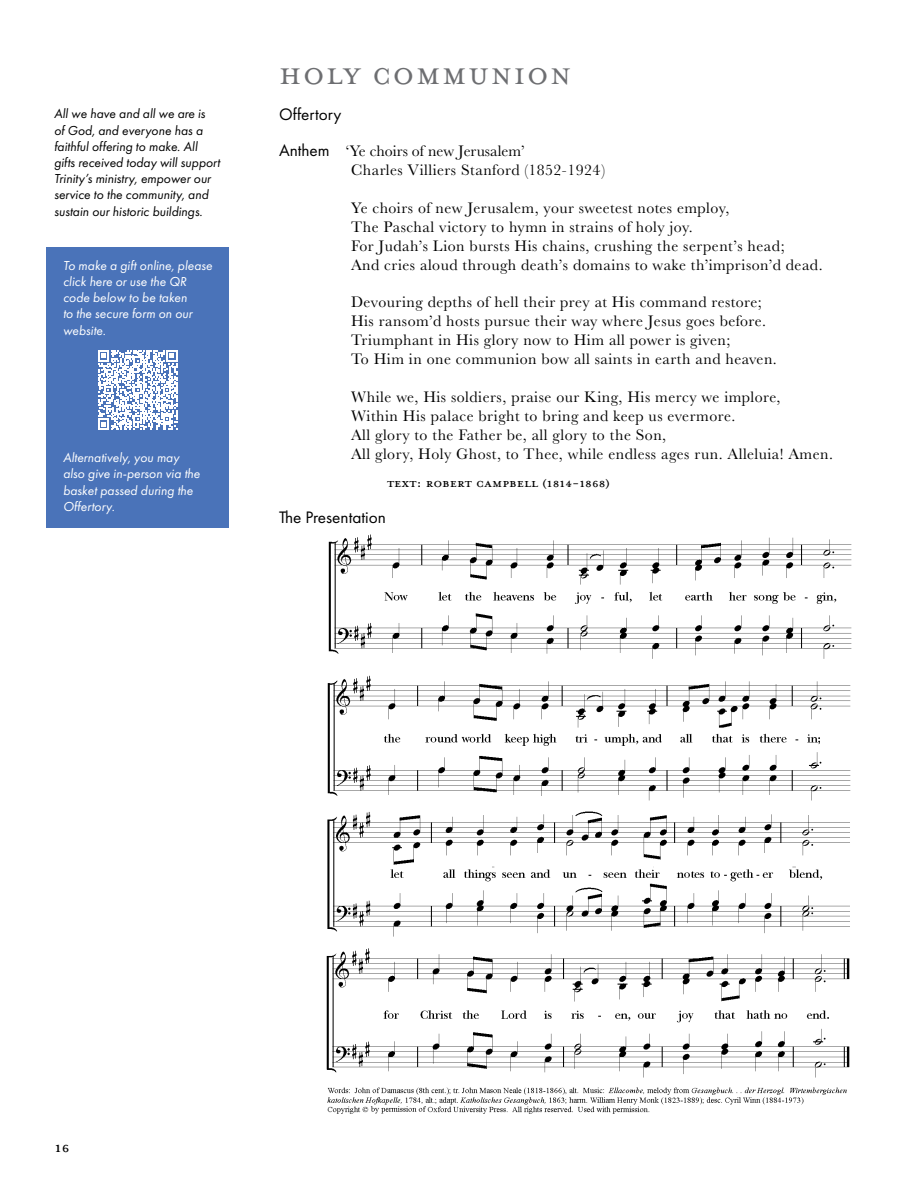
<style>
.page{position:relative;width:918px;height:1188px;background:#fff}
.page>*{position:absolute;margin:0;border:0;box-sizing:border-box;transform-origin:0 0}
.Big_Header_Petite_Ca{font:36px "Mrs Eaves Petite Caps OT";letter-spacing:.05em;color:#6d6e71}
.t1{font:21px "Mrs Eaves All Petite Caps OT";color:#000}
.Speaker_Text{font:18px "Mrs Eaves All Petite Caps OT";color:#000}
.Section_Header_FUTUR{font:17.25px "Futura PT";color:#000}
.Section_Header_FUTUR-2{font:15.75px "Baskerville No 2";letter-spacing:.03em;color:#000}
.Speaker_Text-2{font:15.75px "Baskerville No 2";letter-spacing:.03em;color:#000}
.Section_Header_FUTUR-3{font:15.75px "Baskerville No 2";color:#000}
.t2{font:italic 13.5px/16.2px "Futura PT";color:#000}
.t3{font:italic 13.5px/16.2px "Futura PT";color:#fff}
.s1{font-family:"Futura PT";font-size:17.25px}
</style>
<div class="page">
<div style="left:46px;top:248px;width:183px;height:280px;background:#4a73b9"></div>
<img style="left:326px;top:534px;width:526px;height:580px">
<svg style="left:98px;top:350px;width:80px;height:80px"></svg>
<p class="t2" style="left:54px;top:106px;width:168px">All we have and all we are is<br>of God, and everyone has a faithful offering to make. All gifts received today will support<br>Trinity’s ministry, empower our service to the community, and sustain our historic buildings.</p>
<p class="t3" style="left:63px;top:257px;width:151px">To make a gift online, please click here or use the QR code below to be taken<br>to the secure form on our website.</p>
<p class="t3" style="left:63px;top:449px;width:138px">Alternatively, you may also give in-person via the basket passed during the<br>Offertory.</p>
<p class="Big_Header_Petite_Ca" style="left:279px;top:54px;width:294px">HOLY COMMUNION</p>
<p class="Section_Header_FUTUR" style="left:279px;top:104px;width:64px">Offertory</p>
<p class="Section_Header_FUTUR-3" style="left:279px;top:142px;width:247px"><span class="s1">Anthem</span> ‘Ye choirs of new Jerusalem’</p>
<p class="Speaker_Text-2" style="left:351px;top:161px;width:256px">Charles Villiers Stanford (1852-1924)</p>
<p class="Section_Header_FUTUR-2" style="left:351px;top:199px;width:380px">Ye choirs of new Jerusalem, your sweetest notes employ,</p>
<p class="Section_Header_FUTUR-2" style="left:351px;top:218px;width:343px">The Paschal victory to hymn in strains of holy joy.</p>
<p class="Section_Header_FUTUR-2" style="left:351px;top:237px;width:435px">For Judah’s Lion bursts His chains, crushing the serpent’s head;</p>
<p class="Section_Header_FUTUR-2" style="left:351px;top:256px;width:473px">And cries aloud through death’s domains to wake th’imprison’d dead.</p>
<p class="Section_Header_FUTUR-2" style="left:351px;top:293px;width:412px">Devouring depths of hell their prey at His command restore;</p>
<p class="Section_Header_FUTUR-2" style="left:351px;top:312px;width:416px">His ransom’d hosts pursue their way where Jesus goes before.</p>
<p class="Section_Header_FUTUR-2" style="left:351px;top:331px;width:381px">Triumphant in His glory now to Him all power is given;</p>
<p class="Section_Header_FUTUR-2" style="left:351px;top:350px;width:427px">To Him in one communion bow all saints in earth and heaven.</p>
<p class="Section_Header_FUTUR-2" style="left:351px;top:388px;width:431px">While we, His soldiers, praise our King, His mercy we implore,</p>
<p class="Section_Header_FUTUR-2" style="left:351px;top:407px;width:386px">Within His palace bright to bring and keep us evermore.</p>
<p class="Section_Header_FUTUR-2" style="left:351px;top:426px;width:317px">All glory to the Father be, all glory to the Son,</p>
<p class="Section_Header_FUTUR-2" style="left:351px;top:445px;width:484px">All glory, Holy Ghost, to Thee, while endless ages run. Alleluia! Amen.</p>
<p class="Speaker_Text" style="left:387px;top:471px;width:225px">Text: Robert Campbell (1814-1868)</p>
<p class="Section_Header_FUTUR" style="left:279px;top:507px;width:108px">The Presentation</p>
<h2 class="t1" style="left:55px;top:1134px;width:16px">16</h2>
</div>
